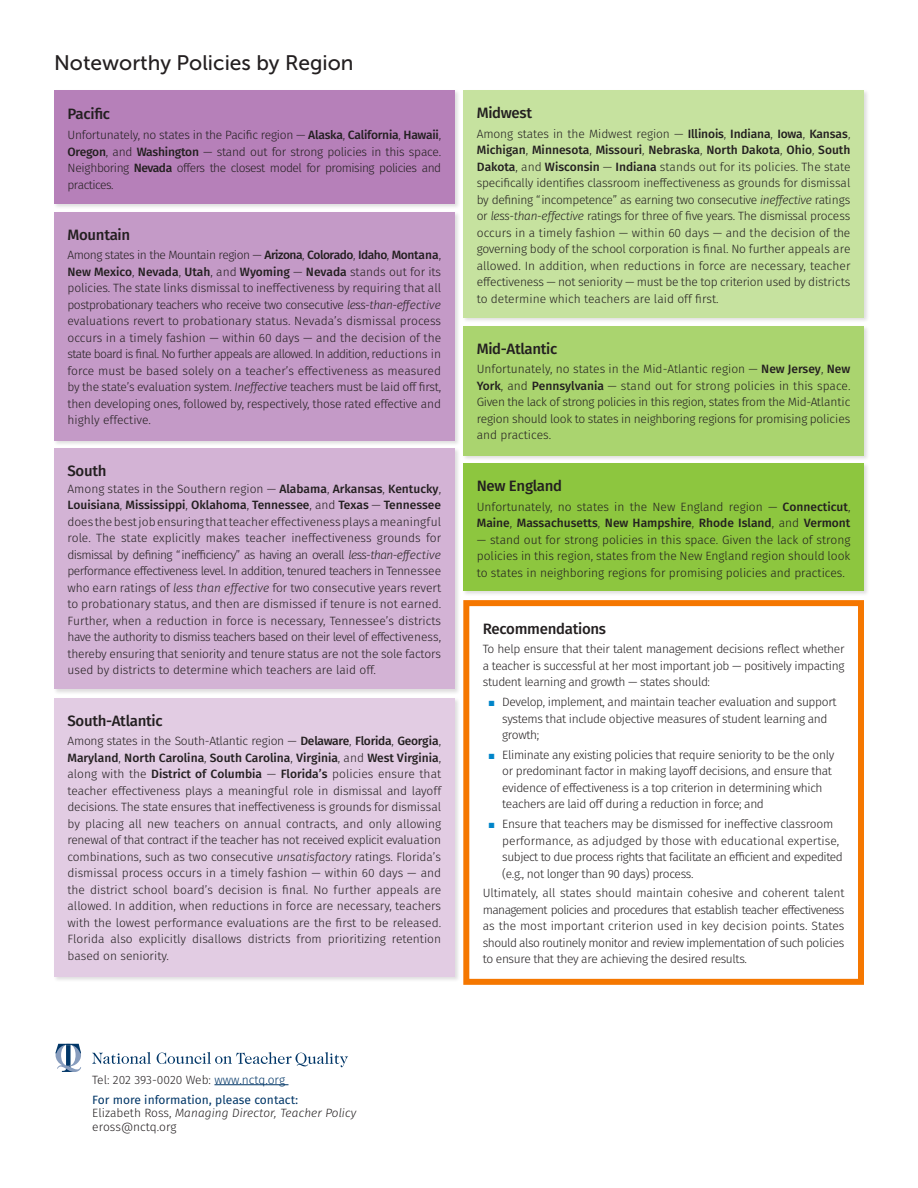
<style>
.page{position:relative;width:918px;height:1188px;background:#fff}
.page>*{position:absolute;margin:0;border:0;box-sizing:border-box;transform-origin:0 0}
.t1{font:21px "Museo Sans 500";color:#231f20}
.t2{font:15px "Fira Sans OT Medium";letter-spacing:-.02em;color:#231f20}
.tab{font:300 12px/16.5px "Fira Sans";letter-spacing:-.03em;color:#231f20;text-align:justify}
.t3{font:12px/16.5px "Fira Sans OT Medium";color:#231f20}
.t4{font:12px/13.5px "Fira Sans OT";color:#003667}
.tab-2{font:300 12px "Fira Sans";color:#231f20}
.s1{font-family:"Fira Sans OT Medium";font-weight:400}
.s2{font-family:"Fira Sans OT Light";font-weight:400;font-style:italic}
.s3{font-family:"Fira Sans";font-weight:300}
.s4{color:#0085c9}
.s5{color:#003667}
.s6{font-family:"Fira Sans";font-weight:300;color:#231f20}
.s7{font-family:"Fira Sans OT Light";font-style:italic;color:#231f20}
</style>
<div class="page">
<svg style="left:56px;top:1044px;width:25px;height:28px"></svg>
<svg style="left:92px;top:1052px;width:59px;height:12px"></svg>
<svg style="left:157px;top:1052px;width:191px;height:15px"></svg>
<hr style="left:214px;top:1084px;width:74px;height:1px;background:#003667">
<div style="left:53px;top:89px;width:408px;height:120px;background:#231f20;opacity:.15"></div>
<div style="left:54px;top:90px;width:401px;height:114px;background:#b680b9"></div>
<div style="left:462px;top:89px;width:408px;height:234px;background:#231f20;opacity:.15"></div>
<div style="left:463px;top:90px;width:401px;height:228px;background:#c6e29f"></div>
<div style="left:53px;top:211px;width:408px;height:235px;background:#231f20;opacity:.15"></div>
<div style="left:54px;top:212px;width:401px;height:229px;background:#c49ac7"></div>
<div style="left:53px;top:448px;width:408px;height:247px;background:#231f20;opacity:.15"></div>
<div style="left:54px;top:449px;width:401px;height:240px;background:#d3b3d5"></div>
<div style="left:53px;top:697px;width:408px;height:285px;background:#231f20;opacity:.15"></div>
<div style="left:54px;top:698px;width:401px;height:278px;background:#e2cce3"></div>
<div style="left:462px;top:325px;width:408px;height:137px;background:#231f20;opacity:.15"></div>
<div style="left:463px;top:326px;width:401px;height:130px;background:#aad46f"></div>
<div style="left:462px;top:462px;width:408px;height:134px;background:#231f20;opacity:.15"></div>
<div style="left:463px;top:464px;width:401px;height:127px;background:#8dc63f"></div>
<div style="left:463px;top:600px;width:401px;height:385px;border:6px solid #f57700"></div>
<p class="t1" style="left:54px;top:51px;width:301px">Noteworthy Policies by Region</p>
<p class="t2" style="left:68px;top:104px;width:44px">Pacific</p>
<p class="tab" style="left:68px;top:127px;width:375px">Unfortunately, no states in the Pacific region — <span class="s1">Alaska</span>, <span class="s1">California</span>, <span class="s1">Hawaii</span>, <span class="s1">Oregon</span>, and <span class="s1">Washington</span> — stand out for strong policies in this space.<br>Neighboring <span class="s1">Nevada</span> offers the closest model for promising policies and practices.</p>
<p class="t2" style="left:68px;top:224px;width:64px">Mountain</p>
<p class="tab" style="left:68px;top:247px;width:375px">Among states in the Mountain region — <span class="s1">Arizona</span>, <span class="s1">Colorado</span>, <span class="s1">Idaho</span>, <span class="s1">Montana</span>, <span class="s1">New Mexico</span>, <span class="s1">Nevada</span>, <span class="s1">Utah</span>, and <span class="s1">Wyoming</span> — <span class="s1">Nevada</span> stands out for its policies. The state links dismissal to ineffectiveness by requiring that all postprobationary teachers who receive two consecutive <span class="s2">less-than-effective </span>evaluations revert to probationary status. Nevada’s dismissal process occurs in a timely fashion — within 60 days — and the decision of the state board is final. No further appeals are allowed. In addition, reductions in force must be based solely on a teacher’s effectiveness as measured by the state’s evaluation system. <span class="s2">Ineffective</span> teachers must be laid off first, then developing ones, followed by, respectively, those rated effective and highly effective.</p>
<p class="t2" style="left:68px;top:460px;width:41px">South</p>
<p class="tab" style="left:68px;top:480px;width:375px">Among states in the Southern region — <span class="s1">Alabama</span>, <span class="s1">Arkansas</span>, <span class="s1">Kentucky</span>, <span class="s1">Louisiana</span>, <span class="s1">Mississippi</span>, <span class="s1">Oklahoma</span>, <span class="s1">Tennessee</span>, and <span class="s1">Texas</span> — <span class="s1">Tennessee </span>does the best job ensuring that teacher effectiveness plays a meaningful role. The state explicitly makes teacher ineffectiveness grounds for dismissal by defining “inefficiency” as having an overall <span class="s2">less-than-effective </span>performance effectiveness level. In addition, tenured teachers in Tennessee who earn ratings of <span class="s2">less than effective</span> for two consecutive years revert to probationary status, and then are dismissed if tenure is not earned.<br>Further, when a reduction in force is necessary, Tennessee’s districts have the authority to dismiss teachers based on their level of effectiveness, thereby ensuring that seniority and tenure status are not the sole factors used by districts to determine which teachers are laid off.</p>
<p class="t2" style="left:68px;top:710px;width:97px">South-Atlantic</p>
<p class="tab" style="left:68px;top:733px;width:375px">Among states in the South-Atlantic region — <span class="s1">Delaware</span>, <span class="s1">Florida</span>, <span class="s1">Georgia</span>, <span class="s1">Maryland</span>, <span class="s1">North Carolina</span>, <span class="s1">South Carolina</span>, <span class="s1">Virginia</span>, and <span class="s1">West Virginia</span>, along with the <span class="s1">District of Columbia</span> — <span class="s1">Florida’s</span> policies ensure that teacher effectiveness plays a meaningful role in dismissal and layoff decisions. The state ensures that ineffectiveness is grounds for dismissal by placing all new teachers on annual contracts, and only allowing renewal of that contract if the teacher has not received explicit evaluation combinations, such as two consecutive <span class="s2">unsatisfactory</span> ratings. Florida’s dismissal process occurs in a timely fashion — within 60 days — and the district school board’s decision is final. No further appeals are allowed. In addition, when reductions in force are necessary, teachers with the lowest performance evaluations are the first to be released.<br>Florida also explicitly disallows districts from prioritizing retention based on seniority.</p>
<p class="t2" style="left:477px;top:102px;width:57px">Midwest</p>
<p class="tab" style="left:477px;top:125px;width:375px">Among states in the Midwest region — <span class="s1">Illinois</span>, <span class="s1">Indiana</span>, <span class="s1">Iowa</span>, <span class="s1">Kansas</span>, <span class="s1">Michigan</span>, <span class="s1">Minnesota</span>, <span class="s1">Missouri</span>, <span class="s1">Nebraska</span>, <span class="s1">North Dakota</span>, <span class="s1">Ohio</span>, <span class="s1">South Dakota</span>, and <span class="s1">Wisconsin</span> — <span class="s1">Indiana</span> stands out for its policies. The state specifically identifies classroom ineffectiveness as grounds for dismissal by defining “incompetence” as earning two consecutive <span class="s2">ineffective</span> ratings or <span class="s2">less-than-effective</span> ratings for three of five years. The dismissal process occurs in a timely fashion — within 60 days — and the decision of the governing body of the school corporation is final. No further appeals are allowed. In addition, when reductions in force are necessary, teacher effectiveness — not seniority — must be the top criterion used by districts to determine which teachers are laid off first.</p>
<p class="t2" style="left:477px;top:338px;width:82px">Mid-Atlantic</p>
<p class="tab" style="left:477px;top:361px;width:375px">Unfortunately, no states in the Mid-Atlantic region — <span class="s1">New Jersey</span>, <span class="s1">New York</span>, and <span class="s1">Pennsylvania</span> — stand out for strong policies in this space.<br>Given the lack of strong policies in this region, states from the Mid-Atlantic region should look to states in neighboring regions for promising policies and practices.</p>
<p class="t2" style="left:477px;top:475px;width:87px">New England</p>
<p class="t3" style="left:477px;top:499px;width:375px"><span class="s3">Unfortunately, no states in the New England region —</span> Connecticut<span class="s3">,<br></span>Maine<span class="s3">,</span> Massachusetts<span class="s3">,</span> New Hampshire<span class="s3">,</span> Rhode Island<span class="s3">, and</span> Vermont</p>
<p class="tab" style="left:477px;top:531px;width:375px">— stand out for strong policies in this space. Given the lack of strong policies in this region, states from the New England region should look to states in neighboring regions for promising policies and practices.</p>
<p class="t2" style="left:483px;top:618px;width:125px">Recommendations</p>
<p class="tab" style="left:483px;top:641px;width:363px">To help ensure that their talent management decisions reflect whether a teacher is successful at her most important job — positively impacting student learning and growth — states should:</p>
<p class="tab" style="left:502px;top:694px;width:336px;text-align:left;text-indent:-14px"><span class="s4">■</span> Develop, implement, and maintain teacher evaluation and support systems that include objective measures of student learning and growth;</p>
<p class="tab" style="left:502px;top:746px;width:334px;text-align:left;text-indent:-14px"><span class="s4">■</span> Eliminate any existing policies that require seniority to be the only or predominant factor in making layoff decisions, and ensure that evidence of effectiveness is a top criterion in determining which teachers are laid off during a reduction in force; and</p>
<p class="tab" style="left:502px;top:816px;width:342px;text-align:left;text-indent:-14px"><span class="s4">■</span> Ensure that teachers may be dismissed for ineffective classroom performance, as adjudged by those with educational expertise, subject to due process rights that facilitate an efficient and expedited (e.g., not longer than 90 days) process.</p>
<p class="tab" style="left:483px;top:885px;width:363px">Ultimately, all states should maintain cohesive and coherent talent management policies and procedures that establish teacher effectiveness as the most important criterion used in key decision points. States should also routinely monitor and review implementation of such policies to ensure that they are achieving the desired results.</p>
<p class="tab-2" style="left:92px;top:1071px;width:194px">Tel: 202 393-0020 Web: <span class="s5">www.nctq.org</span></p>
<p class="t4" style="left:92px;top:1094px;width:266px">For more information, please contact:<br><span class="s6">Elizabeth Ross,</span> <span class="s7">Managing Director, Teacher Policy </span><span class="s6">eross@nctq.org</span></p>
</div>
